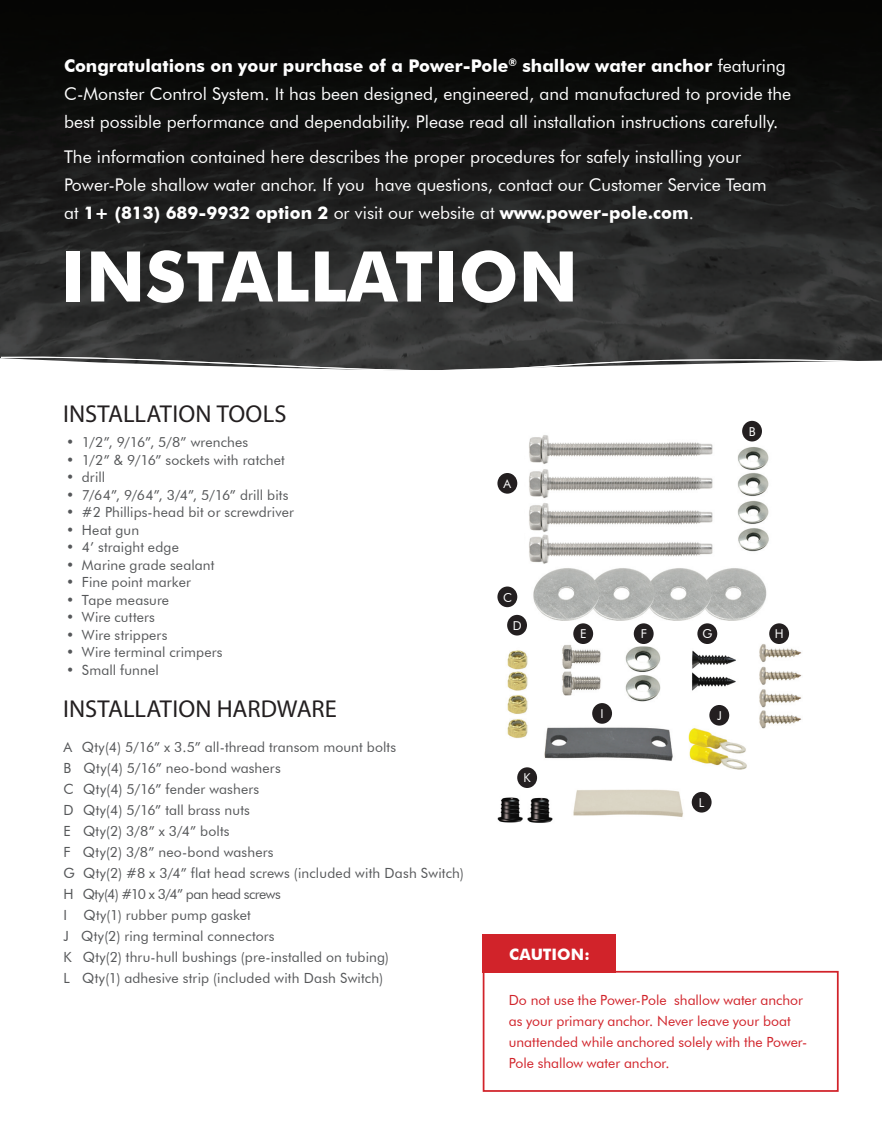
<style>
.page{position:relative;width:882px;height:1134px;background:#fff}
.page>*{position:absolute;margin:0;border:0;box-sizing:border-box;transform-origin:0 0}
.t1{font:700 70px "Futura BT";color:#fff}
.t2{font:24.5px "Myriad Pro";color:#231f20}
.t3{font:17.5px/28px "Futura BT";color:#fff}
.t4{font:700 15.75px "Futura BT";color:#fff}
.t5{font:14px "Futura BT";letter-spacing:.01em;color:#555759}
.t6{font:14px/21px "Futura BT";color:#d1232a}
.t7{font:14px "Futura BT";letter-spacing:-.035em;color:#555759}
.t8{font:12.25px "Futura BT";color:#fff}
.s1{font-weight:700}
</style>
<div class="page">
<img style="left:529px;top:435px;width:184px;height:129px">
<img style="left:692px;top:650px;width:44px;height:41px">
<img style="left:737px;top:447px;width:32px;height:105px">
<img style="left:533px;top:568px;width:234px;height:58px">
<img style="left:507px;top:650px;width:21px;height:88px">
<img style="left:497px;top:797px;width:56px;height:26px">
<img style="left:562px;top:637px;width:39px;height:67px">
<img style="left:544px;top:727px;width:129px;height:34px">
<img style="left:688px;top:724px;width:59px;height:46px">
<img style="left:759px;top:643px;width:43px;height:86px">
<img style="left:625px;top:643px;width:36px;height:59px">
<img style="left:573px;top:789px;width:110px;height:28px">
<div style="left:497px;top:473px;width:20px;height:21px;background:#231f20;border-radius:50%"></div>
<div style="left:497px;top:587px;width:20px;height:20px;background:#231f20;border-radius:50%"></div>
<div style="left:507px;top:615px;width:20px;height:21px;background:#231f20;border-radius:50%"></div>
<div style="left:573px;top:623px;width:20px;height:21px;background:#231f20;border-radius:50%"></div>
<div style="left:634px;top:623px;width:20px;height:21px;background:#231f20;border-radius:50%"></div>
<div style="left:697px;top:623px;width:20px;height:21px;background:#231f20;border-radius:50%"></div>
<div style="left:769px;top:623px;width:20px;height:21px;background:#231f20;border-radius:50%"></div>
<div style="left:592px;top:703px;width:20px;height:21px;background:#231f20;border-radius:50%"></div>
<div style="left:709px;top:705px;width:20px;height:21px;background:#231f20;border-radius:50%"></div>
<div style="left:517px;top:767px;width:20px;height:21px;background:#231f20;border-radius:50%"></div>
<div style="left:692px;top:792px;width:20px;height:21px;background:#231f20;border-radius:50%"></div>
<div style="left:742px;top:421px;width:20px;height:21px;background:#231f20;border-radius:50%"></div>
<img style="left:0;top:0;width:882px;height:359px">
<svg style="left:1px;top:354px;width:881px;height:17px"></svg>
<div style="left:483px;top:971px;width:356px;height:121px;border:2px solid #d1232a"></div>
<div style="left:483px;top:934px;width:133px;height:39px;background:#d1232a"></div>
<p class="t3" style="left:64px;top:51px;width:729px"><span class="s1">Congratulations on your purchase of a Power-Pole</span><sup>®</sup> <span class="s1">shallow water anchor</span> featuring<br>C-Monster Control System. It has been designed, engineered, and manufactured to provide the best possible performance and dependability. Please read all installation instructions carefully.</p>
<p class="t3" style="left:64px;top:143px;width:704px">The information contained here describes the proper procedures for safely installing your<br>Power-Pole shallow water anchor. If you have questions, contact our Customer Service Team at <span class="s1">1+ (813) 689-9932 option 2</span> or visit our website at <span class="s1">www.power-pole.com</span>.</p>
<p class="t1" style="left:61px;top:234px;width:519px">INSTALLATION</p>
<p class="t2" style="left:63px;top:399px;width:225px">INSTALLATION TOOLS</p>
<p class="t5" style="left:66px;top:434px;width:184px">• 1/2”, 9/16”, 5/8” wrenches</p>
<p class="t5" style="left:66px;top:451px;width:220px">• 1/2” &amp; 9/16” sockets with ratchet</p>
<p class="t5" style="left:66px;top:469px;width:40px">• drill</p>
<p class="t5" style="left:66px;top:486px;width:224px">• 7/64”, 9/64”, 3/4”, 5/16” drill bits</p>
<p class="t5" style="left:66px;top:504px;width:229px">• #2 Phillips-head bit or screwdriver</p>
<p class="t5" style="left:66px;top:521px;width:74px">• Heat gun</p>
<p class="t5" style="left:66px;top:539px;width:114px">• 4’ straight edge</p>
<p class="t5" style="left:66px;top:556px;width:150px">• Marine grade sealant</p>
<p class="t5" style="left:66px;top:574px;width:126px">• Fine point marker</p>
<p class="t5" style="left:66px;top:591px;width:104px">• Tape measure</p>
<p class="t5" style="left:66px;top:609px;width:90px">• Wire cutters</p>
<p class="t5" style="left:66px;top:626px;width:103px">• Wire strippers</p>
<p class="t5" style="left:66px;top:644px;width:158px">• Wire terminal crimpers</p>
<p class="t5" style="left:66px;top:661px;width:94px">• Small funnel</p>
<p class="t2" style="left:63px;top:693px;width:275px">INSTALLATION HARDWARE</p>
<p class="t5" style="left:64px;top:738px;width:334px">A Qty(4) 5/16” x 3.5” all-thread transom mount bolts</p>
<p class="t5" style="left:64px;top:759px;width:219px">B Qty(4) 5/16” neo-bond washers</p>
<p class="t5" style="left:64px;top:780px;width:197px">C Qty(4) 5/16” fender washers</p>
<p class="t5" style="left:64px;top:801px;width:188px">D Qty(4) 5/16” tall brass nuts</p>
<p class="t5" style="left:64px;top:822px;width:167px">E Qty(2) 3/8” x 3/4” bolts</p>
<p class="t5" style="left:64px;top:843px;width:211px">F Qty(2) 3/8” neo-bond washers</p>
<p class="t5" style="left:64px;top:864px;width:402px">G Qty(2) #8 x 3/4” flat head screws (included with Dash Switch)</p>
<p class="t7" style="left:64px;top:885px;width:219px">H Qty(4) #10 x 3/4” pan head screws</p>
<p class="t5" style="left:64px;top:906px;width:189px">I Qty(1) rubber pump gasket</p>
<p class="t5" style="left:64px;top:927px;width:212px">J Qty(2) ring terminal connectors</p>
<p class="t5" style="left:64px;top:948px;width:327px">K Qty(2) thru-hull bushings (pre-installed on tubing)</p>
<p class="t5" style="left:64px;top:969px;width:321px">L Qty(1) adhesive strip (included with Dash Switch)</p>
<p class="t8" style="left:504px;top:476px;width:9px">A</p>
<p class="t8" style="left:503px;top:590px;width:10px">C</p>
<p class="t8" style="left:513px;top:618px;width:10px">D</p>
<p class="t8" style="left:524px;top:771px;width:9px">K</p>
<p class="t8" style="left:749px;top:424px;width:8px">B</p>
<p class="t8" style="left:580px;top:627px;width:8px">E</p>
<p class="t8" style="left:641px;top:627px;width:8px">F</p>
<p class="t8" style="left:702px;top:627px;width:11px">G</p>
<p class="t8" style="left:775px;top:627px;width:10px">H</p>
<p class="t8" style="left:601px;top:706px;width:5px">I</p>
<p class="t8" style="left:717px;top:708px;width:6px">J</p>
<p class="t8" style="left:699px;top:795px;width:7px">L</p>
<p class="t4" style="left:509px;top:945px;width:82px">CAUTION:</p>
<p class="t6" style="left:509px;top:989px;width:300px">Do not use the Power-Pole shallow water anchor as your primary anchor. Never leave your boat unattended while anchored solely with the Power-Pole shallow water anchor.</p>
</div>
